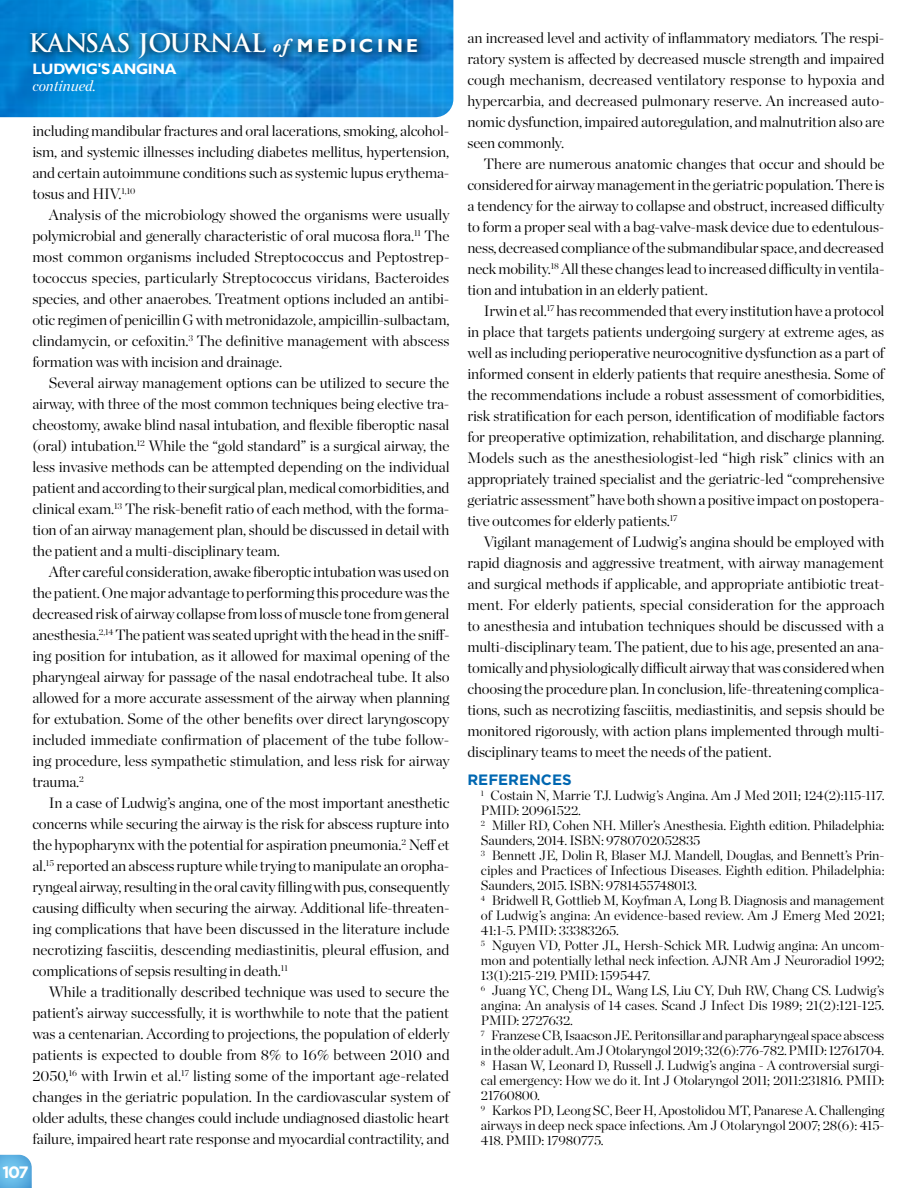
<style>
.page{position:relative;width:918px;height:1188px;background:#fff}
.page>*{position:absolute;margin:0;border:0;box-sizing:border-box;transform-origin:0 0}
.t1{font:700 24.9px "Trajan Pro";color:#fff}
.t2{font:700 16.5px "Gotham";color:#fff}
.t3{font:300 15px/21px "Chronicle Display";letter-spacing:-.01em;color:#000;text-align:justify}
.t4{font:700 15px "Gill Sans";letter-spacing:-.02em;color:#fff}
.t5{font:italic 15px "Chronicle Display";color:#fff}
.t6{font:700 15px "Gotham";color:#0067b1}
.t7{font:300 13.5px/15px "Chronicle Display";letter-spacing:-.01em;color:#000}
.s1{font-family:"Adobe Garamond Pro";font-style:italic;font-size:18.75px}
.s2{font-family:"Gill Sans";font-size:18.75px}
</style>
<div class="page">
<img style="left:0;top:0;width:453px;height:117px">
<svg style="left:0;top:1154px;width:32px;height:34px"></svg>
<svg style="left:26px;top:27px;width:402px;height:41px;background:#107abd"></svg>
<h1 class="t1" style="left:28px;top:28px;width:391px">KANSAS JOURNAL <span class="s1">of</span> <span class="s2">M EDIC I N E</span></h1>
<p class="t4" style="left:32px;top:60px;width:146px">LUDWIG'S ANGINA</p>
<p class="t5" style="left:32px;top:74px;width:65px">continued.</p>
<p class="t3" style="left:32px;top:119px;width:419px">including mandibular fractures and oral lacerations, smoking, alcohol&shy;ism, and systemic illnesses including diabetes mellitus, hypertension, and certain autoimmune conditions such as systemic lupus erythema&shy;tosus and HIV.<sup>1,10</sup></p>
<p class="t3" style="left:32px;top:203px;width:419px;text-indent:17px">Analysis of the microbiology showed the organisms were usually polymicrobial and generally characteristic of oral mucosa flora.<sup>11</sup> The most common organisms included Streptococcus and Peptostrep&shy;tococcus species, particularly Streptococcus viridans, Bacteroides species, and other anaerobes. Treatment options included an antibi&shy;otic regimen of penicillin G with metronidazole, ampicillin-sulbactam, clindamycin, or cefoxitin.<sup>3</sup> The definitive management with abscess formation was with incision and drainage.</p>
<p class="t3" style="left:32px;top:371px;width:419px;text-indent:17px">Several airway management options can be utilized to secure the airway, with three of the most common techniques being elective tra&shy;cheostomy, awake blind nasal intubation, and flexible fiberoptic nasal (oral) intubation.<sup>12</sup> While the “gold standard” is a surgical airway, the less invasive methods can be attempted depending on the individual patient and according to their surgical plan, medical comorbidities, and clinical exam.<sup>13</sup> The risk-benefit ratio of each method, with the forma&shy;tion of an airway management plan, should be discussed in detail with the patient and a multi-disciplinary team.</p>
<p class="t3" style="left:32px;top:560px;width:419px;text-indent:17px">After careful consideration, awake fiberoptic intubation was used on the patient. One major advantage to performing this procedure was the decreased risk of airway collapse from loss of muscle tone from general anesthesia.<sup>2,14</sup> The patient was seated upright with the head in the sniff&shy;ing position for intubation, as it allowed for maximal opening of the pharyngeal airway for passage of the nasal endotracheal tube. It also allowed for a more accurate assessment of the airway when planning for extubation. Some of the other benefits over direct laryngoscopy included immediate confirmation of placement of the tube follow&shy;ing procedure, less sympathetic stimulation, and less risk for airway trauma.<sup>2</sup></p>
<p class="t3" style="left:32px;top:791px;width:419px;text-indent:16px">In a case of Ludwig’s angina, one of the most important anesthetic concerns while securing the airway is the risk for abscess rupture into the hypopharynx with the potential for aspiration pneumonia.<sup>2</sup> Neff et al.<sup>15</sup> reported an abscess rupture while trying to manipulate an oropha&shy;ryngeal airway, resulting in the oral cavity filling with pus, consequently causing difficulty when securing the airway. Additional life-threaten&shy;ing complications that have been discussed in the literature include necrotizing fasciitis, descending mediastinitis, pleural effusion, and complications of sepsis resulting in death.<sup>11</sup></p>
<p class="t3" style="left:32px;top:980px;width:419px;text-indent:17px">While a traditionally described technique was used to secure the patient’s airway successfully, it is worthwhile to note that the patient was a centenarian. According to projections, the population of elderly patients is expected to double from 8% to 16% between 2010 and 2050,<sup>16</sup> with Irwin et al.<sup>17</sup> listing some of the important age-related changes in the geriatric population. In the cardiovascular system of older adults, these changes could include undiagnosed diastolic heart failure, impaired heart rate response and myocardial contractility, and</p>
<p class="t2" style="left:3px;top:1161px;width:28px">107</p>
<p class="t3" style="left:467px;top:26px;width:419px">an increased level and activity of inflammatory mediators. The respi&shy;ratory system is affected by decreased muscle strength and impaired cough mechanism, decreased ventilatory response to hypoxia and hypercarbia, and decreased pulmonary reserve. An increased auto&shy;nomic dysfunction, impaired autoregulation, and malnutrition also are seen commonly.</p>
<p class="t3" style="left:467px;top:152px;width:419px;text-indent:17px">There are numerous anatomic changes that occur and should be considered for airway management in the geriatric population. There is a tendency for the airway to collapse and obstruct, increased difficulty to form a proper seal with a bag-valve-mask device due to edentulous&shy;ness, decreased compliance of the submandibular space, and decreased neck mobility.<sup>18</sup> All these changes lead to increased difficulty in ventila&shy;tion and intubation in an elderly patient.</p>
<p class="t3" style="left:467px;top:299px;width:419px;text-indent:16px">Irwin et al.<sup>17</sup> has recommended that every institution have a protocol in place that targets patients undergoing surgery at extreme ages, as well as including perioperative neurocognitive dysfunction as a part of informed consent in elderly patients that require anesthesia. Some of the recommendations include a robust assessment of comorbidities, risk stratification for each person, identification of modifiable factors for preoperative optimization, rehabilitation, and discharge planning.<br>Models such as the anesthesiologist-led “high risk” clinics with an appropriately trained specialist and the geriatric-led “comprehensive geriatric assessment” have both shown a positive impact on postopera&shy;tive outcomes for elderly patients.<sup>17</sup></p>
<p class="t3" style="left:467px;top:530px;width:419px;text-indent:16px">Vigilant management of Ludwig’s angina should be employed with rapid diagnosis and aggressive treatment, with airway management and surgical methods if applicable, and appropriate antibiotic treat&shy;ment. For elderly patients, special consideration for the approach to anesthesia and intubation techniques should be discussed with a multi-disciplinary team. The patient, due to his age, presented an ana&shy;tomically and physiologically difficult airway that was considered when choosing the procedure plan. In conclusion, life-threatening complica&shy;tions, such as necrotizing fasciitis, mediastinitis, and sepsis should be monitored rigorously, with action plans implemented through multi&shy;disciplinary teams to meet the needs of the patient.</p>
<p class="t6" style="left:467px;top:770px;width:106px">REFERENCES</p>
<p class="t7" style="left:481px;top:787px;width:405px"><sup>1</sup> Costain N, Marrie TJ. Ludwig’s Angina. Am J Med 2011; 124(2):115-117.<br>PMID: 20961522.<br><sup>2</sup> Miller RD, Cohen NH. Miller’s Anesthesia. Eighth edition. Philadelphia:<br>Saunders, 2014. ISBN: 9780702052835<br><sup>3</sup> Bennett JE, Dolin R, Blaser MJ. Mandell, Douglas, and Bennett’s Prin&shy;ciples and Practices of Infectious Diseases. Eighth edition. Philadelphia:<br>Saunders, 2015. ISBN: 9781455748013.<br><sup>4</sup> Bridwell R, Gottlieb M, Koyfman A, Long B. Diagnosis and management of Ludwig’s angina: An evidence-based review. Am J Emerg Med 2021; 41:1-5. PMID: 33383265.<br><sup>5</sup> Nguyen VD, Potter JL, Hersh-Schick MR. Ludwig angina: An uncom&shy;mon and potentially lethal neck infection. AJNR Am J Neuroradiol 1992; 13(1):215-219. PMID: 1595447.<br><sup>6</sup> Juang YC, Cheng DL, Wang LS, Liu CY, Duh RW, Chang CS. Ludwig’s angina: An analysis of 14 cases. Scand J Infect Dis 1989; 21(2):121-125.<br>PMID: 2727632.<br><sup>7</sup> Franzese CB, Isaacson JE. Peritonsillar and parapharyngeal space abscess in the older adult. Am J Otolaryngol 2019; 32(6):776-782. PMID: 12761704.<br><sup>8</sup> Hasan W, Leonard D, Russell J. Ludwig’s angina - A controversial surgi&shy;cal emergency: How we do it. Int J Otolaryngol 2011; 2011:231816. PMID:<br>21760800.<br><sup>9</sup> Karkos PD, Leong SC, Beer H, Apostolidou MT, Panarese A. Challenging airways in deep neck space infections. Am J Otolaryngol 2007; 28(6): 415- 418. PMID: 17980775.</p>
</div>
